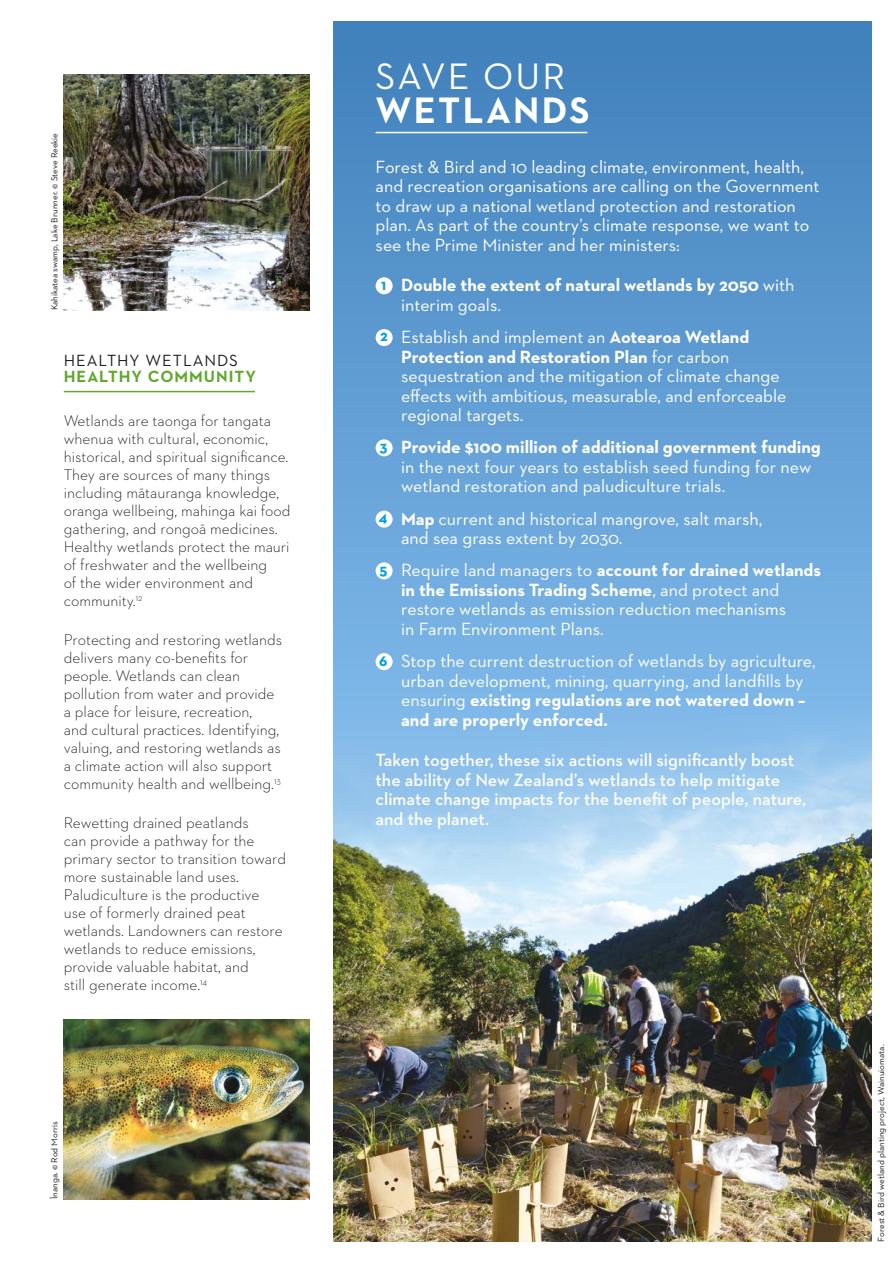
<style>
.page{position:relative;width:893px;height:1263px;background:#fff}
.page>*{position:absolute;margin:0;border:0;box-sizing:border-box;transform-origin:0 0}
.t1{font:700 37.5px "Neutraface 2 Text";letter-spacing:.06em;color:#fff}
.t2{font:37.5px "Neutraface 2 Text";letter-spacing:.06em;color:#fff}
.t3{font:18px/19.5px "Neutraface 2 Text";color:#fff}
.t4{font:600 18px/19.5px "Neutraface 2 Text";color:#fff}
.t5{font:700 18px/19.5px "Neutraface 2 Text";color:#fff}
.t6{font:700 16.5px "Neutraface 2 Text";letter-spacing:.06em;color:#61a730}
.t7{font:16.5px "Neutraface 2 Text";letter-spacing:.06em;color:#1d1d1b}
.t8{font:300 15.75px/18px "Neutraface 2 Text";color:#1d1d1b}
.t9{font:9px "Neutraface 2 Text";color:#1d1d1b}
.s1{font-size:15.75px;color:#009fe3}
.s2{font-weight:400}
.s3{font-weight:700;font-size:15.75px;color:#009fe3}
.s4{font-weight:700}
</style>
<div class="page">
<img style="left:64px;top:74px;width:246px;height:236px">
<img style="left:64px;top:1019px;width:246px;height:180px">
<img style="left:333px;top:910px;width:539px;height:332px">
<svg style="left:333px;top:21px;width:539px;height:889px;background:#6da4d3"></svg>
<hr style="left:376px;top:132px;width:211px;height:1px;background:#fff">
<div style="left:376px;top:277px;width:17px;height:17px;background:#fff;border-radius:50%"></div>
<div style="left:376px;top:329px;width:17px;height:17px;background:#fff;border-radius:50%"></div>
<div style="left:376px;top:439px;width:17px;height:17px;background:#fff;border-radius:50%"></div>
<div style="left:376px;top:511px;width:17px;height:17px;background:#fff;border-radius:50%"></div>
<div style="left:376px;top:562px;width:17px;height:17px;background:#fff;border-radius:50%"></div>
<div style="left:376px;top:653px;width:17px;height:17px;background:#fff;border-radius:50%"></div>
<hr style="left:64px;top:391px;width:191px;height:1px;background:#61a730">
<p class="t9" style="left:49px;top:310px;width:179px;rotate:-90deg">Kahikatea swamp, Lake Brunner. © Steve Reekie</p>
<p class="t7" style="left:64px;top:350px;width:176px">HEALTHY WETLANDS</p>
<p class="t6" style="left:64px;top:366px;width:194px">HEALTHY COMMUNITY</p>
<p class="t8" style="left:64px;top:411px;width:228px">Wetlands are taonga for tangata whenua with cultural, economic, historical, and spiritual significance.<br>They are sources of many things including mātauranga knowledge, oranga wellbeing, mahinga kai food gathering, and rongoā medicines.<br>Healthy wetlands protect the mauri of freshwater and the wellbeing<br>of the wider environment and community.<sup>12</sup></p>
<p class="t8" style="left:64px;top:631px;width:220px">Protecting and restoring wetlands delivers many co-benefits for people. Wetlands can clean pollution from water and provide a place for leisure, recreation,<br>and cultural practices. Identifying, valuing, and restoring wetlands as a climate action will also support community health and wellbeing.<sup>13</sup></p>
<p class="t8" style="left:64px;top:814px;width:224px">Rewetting drained peatlands<br>can provide a pathway for the primary sector to transition toward more sustainable land uses.<br>Paludiculture is the productive<br>use of formerly drained peat wetlands. Landowners can restore wetlands to reduce emissions, provide valuable habitat, and<br>still generate income.<sup>14</sup></p>
<p class="t9" style="left:49px;top:1199px;width:80px;rotate:-90deg">Īnanga. © Rod Morris</p>
<h1 class="t2" style="left:376px;top:53px;width:191px">SAVE OUR</h1>
<h1 class="t1" style="left:376px;top:86px;width:216px">WETLANDS</h1>
<p class="t3" style="left:376px;top:156px;width:445px">Forest &amp; Bird and 10 leading climate, environment, health, and recreation organisations are calling on the Government to draw up a national wetland protection and restoration plan. As part of the country’s climate response, we want to see the Prime Minister and her ministers:</p>
<p class="t5" style="left:401px;top:275px;width:395px;text-indent:-20px"><span class="s1">1</span> Double the extent of natural wetlands by 2050 <span class="s2">with interim goals.</span></p>
<p class="t3" style="left:401px;top:327px;width:387px;text-indent:-21px"><span class="s3">2</span> Establish and implement an <span class="s4">Aotearoa Wetland Protection and Restoration Plan</span> for carbon sequestration and the mitigation of climate change effects with ambitious, measurable, and enforceable regional targets.</p>
<p class="t3" style="left:401px;top:437px;width:421px;text-indent:-22px"><span class="s3">3</span> <span class="s4">Provide $100 million of additional government funding </span>in the next four years to establish seed funding for new wetland restoration and paludiculture trials.</p>
<p class="t3" style="left:401px;top:508px;width:363px;text-indent:-22px"><span class="s3">4</span> <span class="s4">Map</span> current and historical mangrove, salt marsh, and sea grass extent by 2030.</p>
<p class="t3" style="left:401px;top:560px;width:421px;text-indent:-21px"><span class="s3">5</span> Require land managers to <span class="s4">account for drained wetlands in the Emissions Trading Scheme</span>, and protect and restore wetlands as emission reduction mechanisms<br>in Farm Environment Plans.</p>
<p class="t3" style="left:401px;top:651px;width:416px;text-indent:-22px"><span class="s3">6</span> Stop the current destruction of wetlands by agriculture, urban development, mining, quarrying, and landfills by ensuring <span class="s4">existing regulations are not watered down – and are properly enforced.</span></p>
<p class="t4" style="left:376px;top:750px;width:432px">Taken together, these six actions will significantly boost the ability of New Zealand’s wetlands to help mitigate climate change impacts for the benefit of people, nature, and the planet.</p>
<p class="t9" style="left:875px;top:1242px;width:199px;rotate:-90deg">Forest &amp; Bird wetland planting project, Wainuiomata.</p>
</div>
